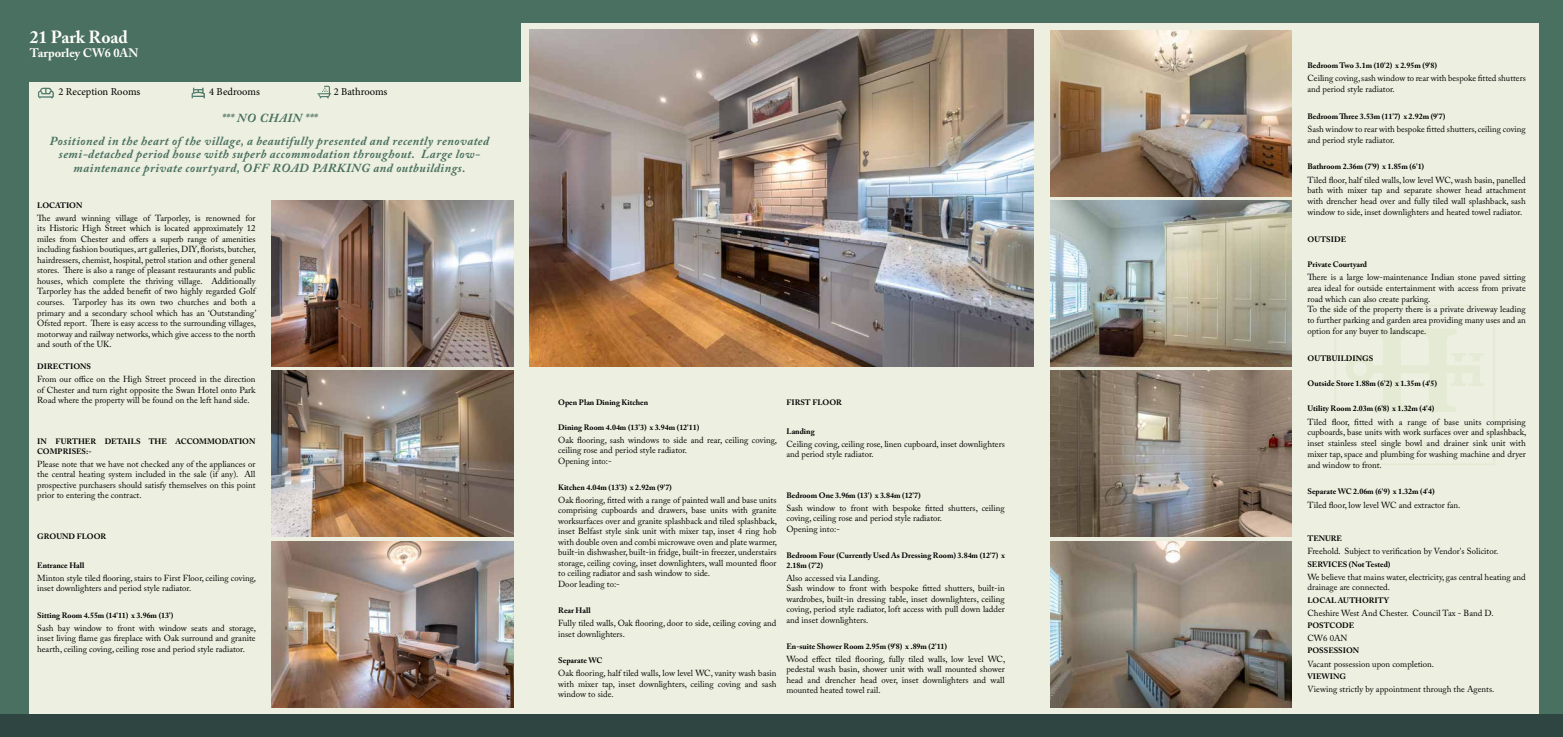
<style>
.page{position:relative;width:1563px;height:737px;background:#fff}
.page>*{position:absolute;margin:0;border:0;box-sizing:border-box;transform-origin:0 0}
.t1{font:700 17.5px "Adobe Caslon Pro";color:#fffef9}
.t2{font:italic 700 12.25px/23px "Adobe Caslon Pro";letter-spacing:.04em;color:#497060;text-align:center}
.t3{font:700 12.25px "Adobe Caslon Pro";color:#fffef9}
.t4{font:10.5px "Minion Pro";color:#000}
.t5{font:8.75px/10.5px "Adobe Caslon Pro";color:#000}
.t6{font:700 7.88px/9.5px "Adobe Caslon Pro";color:#000}
</style>
<div class="page">
<div style="left:0;top:0;width:521px;height:737px;background:#497060"></div>
<div style="left:1538px;top:22px;width:25px;height:692px;background:#497060"></div>
<div style="left:30px;top:0;width:491px;height:714px;background:#edf0e0"></div>
<div style="left:521px;top:0;width:521px;height:737px;background:#edf0e0"></div>
<div style="left:1042px;top:22px;width:496px;height:692px;background:#edf0e0"></div>
<svg style="left:1335px;top:305px;width:160px;height:160px"></svg>
<div style="left:0;top:0;width:521px;height:81px;background:#497060"></div>
<div style="left:1px;top:714px;width:1562px;height:23px;background:#2e4541"></div>
<div style="left:521px;top:0;width:1042px;height:22px;background:#497060"></div>
<svg style="left:38px;top:88px;width:16px;height:10px"></svg>
<svg style="left:317px;top:86px;width:14px;height:12px"></svg>
<svg style="left:192px;top:88px;width:13px;height:10px"></svg>
<img style="left:529px;top:30px;width:504px;height:336px">
<img style="left:272px;top:200px;width:241px;height:166px">
<img style="left:272px;top:371px;width:241px;height:166px">
<img style="left:272px;top:541px;width:241px;height:166px">
<img style="left:1050px;top:30px;width:241px;height:166px">
<img style="left:1050px;top:200px;width:241px;height:166px">
<img style="left:1050px;top:371px;width:241px;height:166px">
<img style="left:1050px;top:541px;width:241px;height:166px">
<h1 class="t1" style="left:30px;top:26px;width:100px">21 Park Road</h1>
<h2 class="t3" style="left:30px;top:46px;width:110px">Tarporley CW6 0AN</h2>
<p class="t4" style="left:59px;top:84px;width:83px">2 Reception Rooms</p>
<p class="t4" style="left:209px;top:84px;width:52px">4 Bedrooms</p>
<p class="t4" style="left:334px;top:84px;width:55px">2 Bathrooms</p>
<h2 class="t2" style="left:50px;top:106px;width:441px">*** NO CHAIN ***<br>Positioned in the heart of the village, a beautifully presented and recently renovated</h2>
<h2 class="t2" style="left:59px;top:148px;width:423px;line-height:13.1px">semi-detached period house with superb accommodation throughout. Large low&shy;maintenance private courtyard, OFF ROAD PARKING and outbuildings.</h2>
<p class="t6" style="left:37px;top:200px;width:47px">LOCATION</p>
<p class="t5" style="left:37px;top:213px;width:221px;text-align:justify">The award winning village of Tarporley, is renowned for its Historic High Street which is located approximately 12 miles from Chester and offers a superb range of amenities including fashion boutiques, art galleries, DIY, florists, butcher, hairdressers, chemist, hospital, petrol station and other general stores. There is also a range of pleasant restaurants and public houses, which complete the thriving village. Additionally Tarporley has the added benefit of two highly regarded Golf courses. Tarporley has its own two churches and both a primary and a secondary school which has an ‘Outstanding’ Ofsted report. There is easy access to the surrounding villages, motorway and railway networks, which give access to the north and south of the UK.</p>
<p class="t6" style="left:37px;top:362px;width:55px">DIRECTIONS</p>
<p class="t5" style="left:37px;top:374px;width:220px;text-align:justify">From our office on the High Street proceed in the direction of Chester and turn right opposite the Swan Hotel onto Park Road where the property will be found on the left hand side.</p>
<p class="t6" style="left:37px;top:437px;width:220px">IN FURTHER DETAILS THE ACCOMMODATION<br>COMPRISES:-</p>
<p class="t5" style="left:37px;top:458px;width:220px;text-align:justify">Please note that we have not checked any of the appliances or the central heating system included in the sale (if any). All prospective purchasers should satisfy themselves on this point prior to entering the contract.</p>
<p class="t6" style="left:37px;top:531px;width:71px">GROUND FLOOR</p>
<p class="t6" style="left:37px;top:560px;width:49px">Entrance Hall</p>
<p class="t5" style="left:37px;top:572px;width:220px">Minton style tiled flooring, stairs to First Floor, ceiling coving, inset downlighters and period style radiator.</p>
<p class="t6" style="left:37px;top:610px;width:138px">Sitting Room 4.55m (14'11) x 3.96m (13')</p>
<p class="t5" style="left:37px;top:622px;width:220px;text-align:justify">Sash bay window to front with window seats and storage, inset living flame gas fireplace with Oak surround and granite hearth, ceiling coving, ceiling rose and period style radiator.</p>
<p class="t6" style="left:558px;top:397px;width:92px">Open Plan Dining Kitchen</p>
<p class="t6" style="left:558px;top:422px;width:143px">Dining Room 4.04m (13'3) x 3.94m (12'11)</p>
<p class="t5" style="left:558px;top:434px;width:220px">Oak flooring, sash windows to side and rear, ceiling coving, ceiling rose and period style radiator.<br>Opening into:-</p>
<p class="t6" style="left:558px;top:482px;width:115px">Kitchen 4.04m (13'3) x 2.92m (9'7)</p>
<p class="t5" style="left:558px;top:494px;width:220px">Oak flooring, fitted with a range of painted wall and base units comprising cupboards and drawers, base units with granite worksurfaces over and granite splashback and tiled splashback, inset Belfast style sink unit with mixer tap, inset 4 ring hob with double oven and combi microwave oven and plate warmer, built-in dishwasher, built-in fridge, built-in freezer, understairs storage, ceiling coving, inset downlighters, wall mounted floor to ceiling radiator and sash window to side.<br>Door leading to:-</p>
<p class="t6" style="left:558px;top:606px;width:34px">Rear Hall</p>
<p class="t5" style="left:558px;top:618px;width:220px">Fully tiled walls, Oak flooring, door to side, ceiling coving and inset downlighters.</p>
<p class="t6" style="left:558px;top:655px;width:46px">Separate WC</p>
<p class="t5" style="left:558px;top:668px;width:220px;text-align:justify">Oak flooring, half tiled walls, low level WC, vanity wash basin with mixer tap, inset downlighters, ceiling coving and sash window to side.</p>
<p class="t6" style="left:786px;top:397px;width:57px">FIRST FLOOR</p>
<p class="t6" style="left:786px;top:426px;width:30px">Landing</p>
<p class="t5" style="left:786px;top:438px;width:220px">Ceiling coving, ceiling rose, linen cupboard, inset downlighters and period style radiator.</p>
<p class="t6" style="left:786px;top:490px;width:136px">Bedroom One 3.96m (13') x 3.84m (12'7)</p>
<p class="t5" style="left:786px;top:502px;width:220px">Sash window to front with bespoke fitted shutters, ceiling coving, ceiling rose and period style radiator.<br>Opening into:-</p>
<p class="t6" style="left:786px;top:550px;width:220px">Bedroom Four (Currently Used As Dressing Room) 3.84m (12'7) x<br>2.18m (7'2)</p>
<p class="t5" style="left:786px;top:572px;width:220px">Also accessed via Landing.<br>Sash window to front with bespoke fitted shutters, built-in wardrobes, built-in dressing table, inset downlighters, ceiling coving, period style radiator, loft access with pull down ladder and inset downlighters.</p>
<p class="t6" style="left:786px;top:641px;width:162px">En-suite Shower Room 2.95m (9'8) x .89m (2'11)</p>
<p class="t5" style="left:786px;top:653px;width:220px;text-align:justify">Wood effect tiled flooring, fully tiled walls, low level WC, pedestal wash basin, shower unit with wall mounted shower head and drencher head over, inset downlighters and wall mounted heated towel rail.</p>
<p class="t6" style="left:1307px;top:60px;width:131px">Bedroom Two 3.1m (10'2) x 2.95m (9'8)</p>
<p class="t5" style="left:1307px;top:73px;width:220px;line-height:10.8px">Ceiling coving, sash window to rear with bespoke fitted shutters and period style radiator.</p>
<p class="t6" style="left:1307px;top:111px;width:139px">Bedroom Three 3.53m (11'7) x 2.92m (9'7)</p>
<p class="t5" style="left:1307px;top:123px;width:220px;line-height:10.8px">Sash window to rear with bespoke fitted shutters, ceiling coving and period style radiator.</p>
<p class="t6" style="left:1307px;top:162px;width:118px">Bathroom 2.36m (7'9) x 1.85m (6'1)</p>
<p class="t5" style="left:1307px;top:174px;width:220px;line-height:10.8px;text-align:justify">Tiled floor, half tiled walls, low level WC, wash basin, panelled bath with mixer tap and separate shower head attachment with drencher head over and fully tiled wall splashback, sash window to side, inset downlighters and heated towel radiator.</p>
<p class="t6" style="left:1307px;top:234px;width:40px">OUTSIDE</p>
<p class="t6" style="left:1307px;top:259px;width:61px">Private Courtyard</p>
<p class="t5" style="left:1307px;top:272px;width:220px;line-height:10.8px">There is a large low-maintenance Indian stone paved sitting area ideal for outside entertainment with access from private road which can also create parking.<br>To the side of the property there is a private driveway leading to further parking and garden area providing many uses and an option for any buyer to landscape.</p>
<p class="t6" style="left:1307px;top:353px;width:67px">OUTBUILDINGS</p>
<p class="t6" style="left:1307px;top:378px;width:131px">Outside Store 1.88m (6'2) x 1.35m (4'5)</p>
<p class="t6" style="left:1307px;top:404px;width:128px">Utility Room 2.03m (6'8) x 1.32m (4'4)</p>
<p class="t5" style="left:1307px;top:416px;width:220px;line-height:10.8px;text-align:justify">Tiled floor, fitted with a range of base units comprising cupboards, base units with work surfaces over and splashback, inset stainless steel single bowl and drainer sink unit with mixer tap, space and plumbing for washing machine and dryer and window to front.</p>
<p class="t6" style="left:1307px;top:487px;width:129px">Separate WC 2.06m (6'9) x 1.32m (4'4)</p>
<p class="t5" style="left:1307px;top:499px;width:154px">Tiled floor, low level WC and extractor fan.</p>
<p class="t6" style="left:1307px;top:533px;width:36px">TENURE</p>
<p class="t5" style="left:1307px;top:546px;width:192px">Freehold. Subject to verification by Vendor's Solicitor.</p>
<p class="t6" style="left:1307px;top:559px;width:85px">SERVICES (Not Tested)</p>
<p class="t5" style="left:1307px;top:571px;width:220px;line-height:10.8px">We believe that mains water, electricity, gas central heating and drainage are connected.</p>
<p class="t6" style="left:1307px;top:595px;width:83px">LOCAL AUTHORITY</p>
<p class="t5" style="left:1307px;top:607px;width:188px">Cheshire West And Chester. Council Tax - Band D.</p>
<p class="t6" style="left:1307px;top:620px;width:48px">POSTCODE</p>
<p class="t5" style="left:1307px;top:633px;width:42px">CW6 0AN</p>
<p class="t6" style="left:1307px;top:646px;width:53px">POSSESSION</p>
<p class="t5" style="left:1307px;top:658px;width:128px">Vacant possession upon completion.</p>
<p class="t6" style="left:1307px;top:671px;width:40px">VIEWING</p>
<p class="t5" style="left:1307px;top:683px;width:188px">Viewing strictly by appointment through the Agents.</p>
</div>
